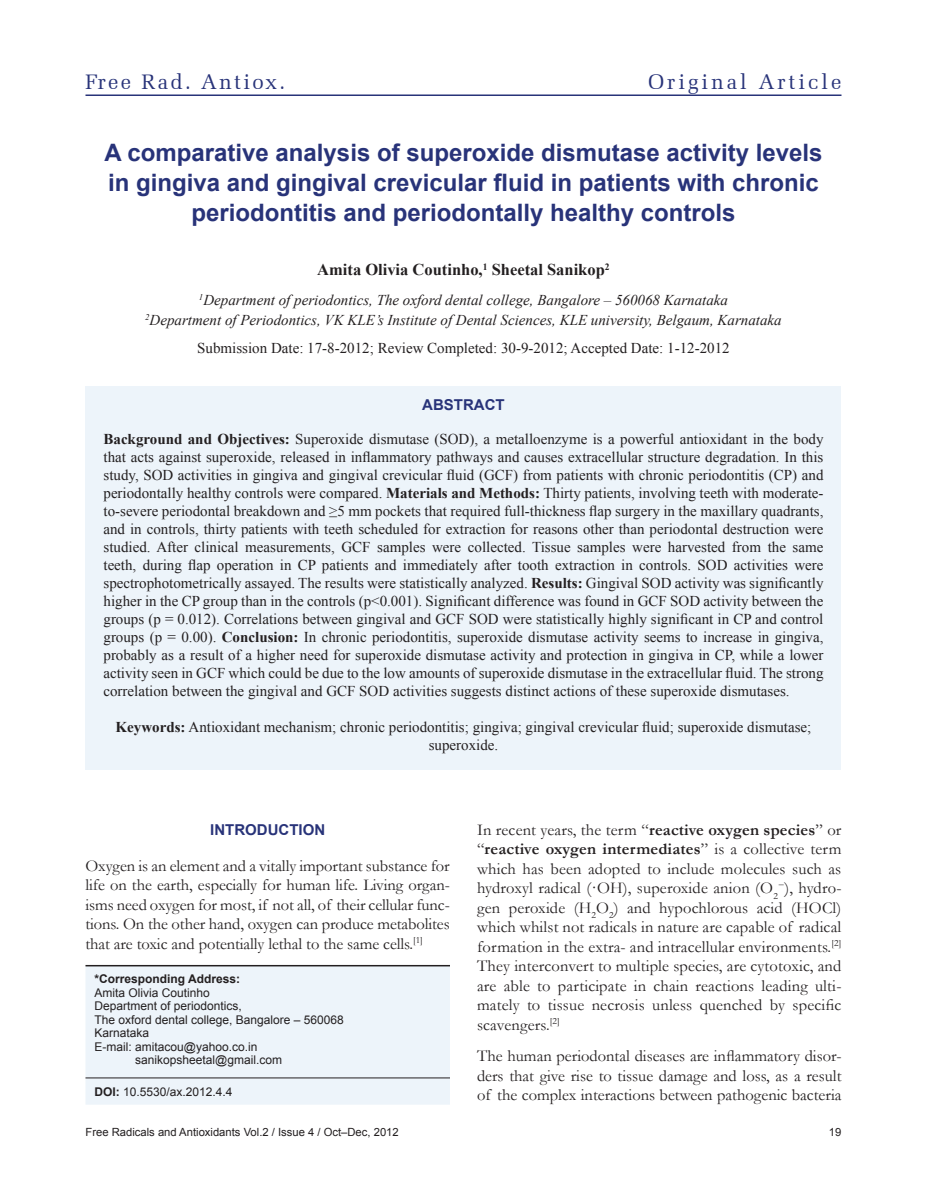
<style>
.page{position:relative;width:927px;height:1197px;background:#fff}
.page>*{position:absolute;margin:0;border:0;box-sizing:border-box;transform-origin:0 0}
.t1{font:700 24px/30px "Arial";color:#283379;text-align:center}
.t2{font:21px "Zapf Elliptical 711 BT";letter-spacing:.11em;color:#283379}
.t3{font:21px "Zapf Elliptical 711 BT";letter-spacing:.145em;color:#283379}
.Body_Text{font:16.5px/19.5px "Garamond";color:#231f20;text-align:justify}
.Author_name{font:700 16.5px "Times New Roman";color:#231f20}
.Abstract_text{font:15px/18px "Times New Roman";color:#231f20;text-align:justify}
.Author_Dept{font:italic 15px "Times New Roman";color:#231f20}
.Submission_date{font:15px "Times New Roman";color:#231f20}
.Abstr_Head{font:700 15px "Arial";color:#283379}
.Email{font:12px/13.5px "Arial";color:#231f20}
.DOI{font:12px "Arial";color:#231f20}
.Corres_author_leg{font:700 12px "Arial";color:#231f20}
.t4{font:11.25px "Arial";color:#231f20}
.s1{font-weight:700}
</style>
<div class="page">
<hr style="left:86px;top:94px;width:756px;height:2px;background:#283379">
<div style="left:86px;top:966px;width:364px;height:139px;background:#edf4fa"></div>
<hr style="left:86px;top:965px;width:364px;height:1px;background:#231f20">
<hr style="left:86px;top:1078px;width:364px;height:1px;background:#231f20">
<div style="left:86px;top:387px;width:756px;height:383px;background:#edf4fa"></div>
<h2 class="t2" style="left:86px;top:69px;width:201px">Free Rad. Antiox.</h2>
<h2 class="t3" style="left:648px;top:69px;width:195px">Original Article</h2>
<p class="t1" style="left:104px;top:139px;width:720px">A comparative analysis of superoxide dismutase activity levels in gingiva and gingival crevicular fluid in patients with chronic periodontitis and periodontally healthy controls</p>
<p class="Author_name" style="left:317px;top:258px;width:294px">Amita Olivia Coutinho,<sup>1</sup> Sheetal Sanikop<sup>2</sup></p>
<p class="Author_Dept" style="left:199px;top:290px;width:531px"><sup>1</sup>Department of periodontics, The oxford dental college, Bangalore – 560068 Karnataka</p>
<p class="Author_Dept" style="left:145px;top:309px;width:638px"><sup>2</sup>Department of Periodontics, VK KLE’s Institute of Dental Sciences, KLE university, Belgaum, Karnataka</p>
<p class="Submission_date" style="left:197px;top:338px;width:534px">Submission Date: 17-8-2012; Review Completed: 30-9-2012; Accepted Date: 1-12-2012</p>
<p class="Abstr_Head" style="left:422px;top:394px;width:84px">ABSTRACT</p>
<p class="Abstract_text" style="left:104px;top:430px;width:722px"><span class="s1">Background and Objectives:</span> Superoxide dismutase (SOD), a metalloenzyme is a powerful antioxidant in the body that acts against superoxide, released in inflammatory pathways and causes extracellular structure degradation. In this study, SOD activities in gingiva and gingival crevicular fluid (GCF) from patients with chronic periodontitis (CP) and periodontally healthy controls were compared. <span class="s1">Materials and Methods:</span> Thirty patients, involving teeth with moderate&shy;to-severe periodontal breakdown and ≥5 mm pockets that required full-thickness flap surgery in the maxillary quadrants, and in controls, thirty patients with teeth scheduled for extraction for reasons other than periodontal destruction were studied. After clinical measurements, GCF samples were collected. Tissue samples were harvested from the same teeth, during flap operation in CP patients and immediately after tooth extraction in controls. SOD activities were spectrophotometrically assayed. The results were statistically analyzed. <span class="s1">Results:</span> Gingival SOD activity was significantly higher in the CP group than in the controls (p&lt;0.001). Significant difference was found in GCF SOD activity between the groups (p = 0.012). Correlations between gingival and GCF SOD were statistically highly significant in CP and control groups (p = 0.00). <span class="s1">Conclusion:</span> In chronic periodontitis, superoxide dismutase activity seems to increase in gingiva, probably as a result of a higher need for superoxide dismutase activity and protection in gingiva in CP, while a lower activity seen in GCF which could be due to the low amounts of superoxide dismutase in the extracellular fluid. The strong correlation between the gingival and GCF SOD activities suggests distinct actions of these superoxide dismutases.</p>
<p class="Abstract_text" style="left:116px;top:718px;width:697px;text-align:center"><span class="s1">Keywords:</span> Antioxidant mechanism; chronic periodontitis; gingiva; gingival crevicular fluid; superoxide dismutase; superoxide.</p>
<h1 class="Abstr_Head" style="left:210px;top:820px;width:116px">INTRODUCTION</h1>
<p class="Body_Text" style="left:86px;top:856px;width:366px">Oxygen is an element and a vitally important substance for life on the earth, especially for human life. Living organ&shy;isms need oxygen for most, if not all, of their cellular func&shy;tions. On the other hand, oxygen can produce metabolites that are toxic and potentially lethal to the same cells.<sup>[1]</sup></p>
<p class="Corres_author_leg" style="left:94px;top:971px;width:147px">*Corresponding Address:</p>
<p class="Email" style="left:94px;top:986px;width:117px">Amita Olivia Coutinho</p>
<p class="Email" style="left:94px;top:1000px;width:251px">Department of periodontics,<br>The oxford dental college, Bangalore – 560068<br>Karnataka</p>
<p class="Email" style="left:135px;top:1040px;width:148px;text-indent:-41px">E-mail: amitacou@yahoo.co.in sanikopsheetal@gmail.com</p>
<p class="DOI" style="left:94px;top:1084px;width:140px"><span class="s1">DOI:</span> 10.5530/ax.2012.4.4</p>
<p class="Body_Text" style="left:477px;top:819px;width:366px">In recent years, the term “<span class="s1">reactive oxygen species</span>” or “<span class="s1">reactive oxygen intermediates</span>” is a collective term which has been adopted to include molecules such as hydroxyl radical (·OH), superoxide anion (O<sub>2</sub><sup>−</sup>), hydro&shy;gen peroxide (H<sub>2</sub>O<sub>2</sub>) and hypochlorous acid (HOCl) which whilst not radicals in nature are capable of radical formation in the extra- and intracellular environments.<sup>[2] </sup>They interconvert to multiple species, are cytotoxic, and are able to participate in chain reactions leading ulti&shy;mately to tissue necrosis unless quenched by specific scavengers.<sup>[2]</sup></p>
<p class="Body_Text" style="left:477px;top:1046px;width:366px">The human periodontal diseases are inflammatory disor&shy;ders that give rise to tissue damage and loss, as a result of the complex interactions between pathogenic bacteria</p>
<p class="t4" style="left:86px;top:1125px;width:315px">Free Radicals and Antioxidants Vol.2 / Issue 4 / Oct–Dec, 2012</p>
<p class="t4" style="left:829px;top:1125px;width:14px">19</p>
</div>
